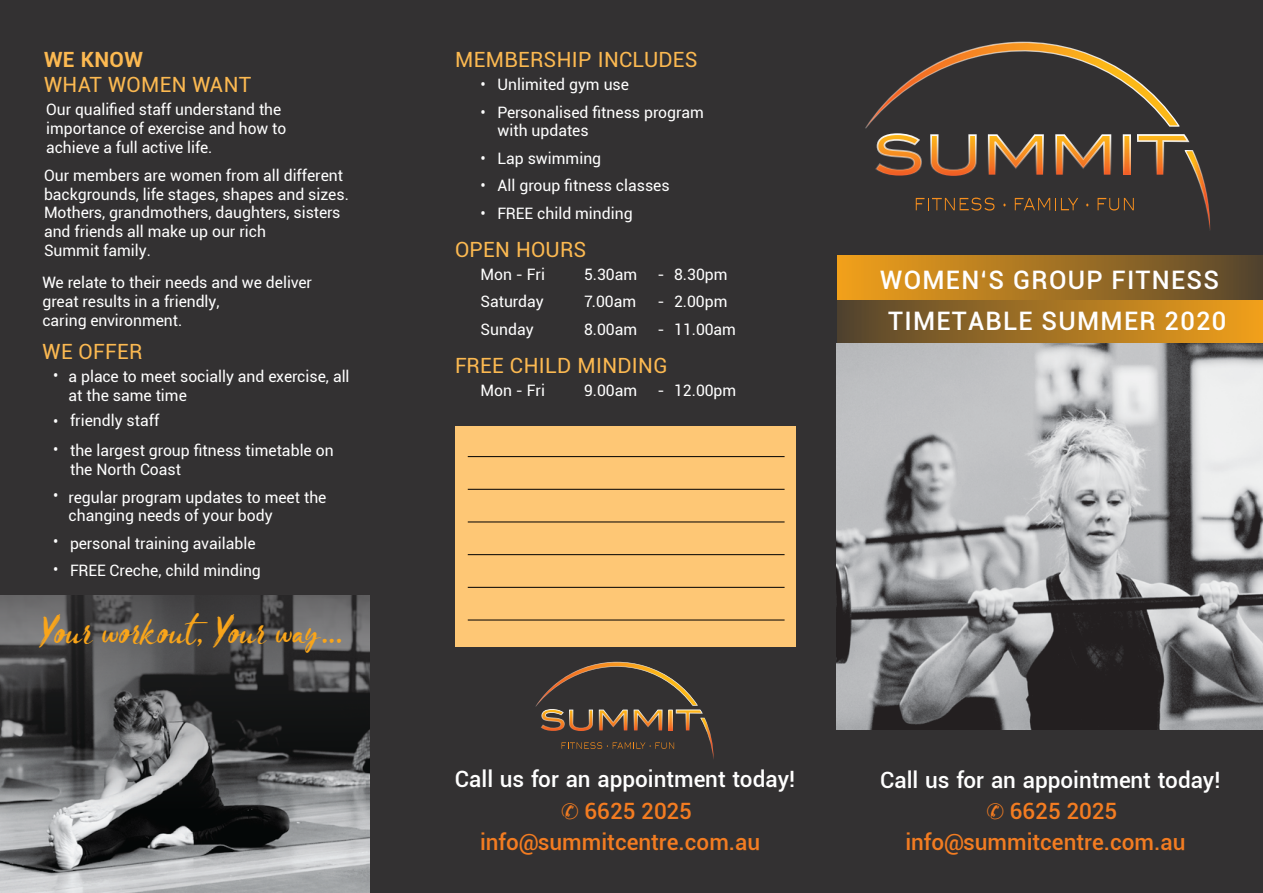
<style>
.page{position:relative;width:1263px;height:893px;background:#333132}
.page>*{position:absolute;margin:0;border:0;box-sizing:border-box;transform-origin:0 0}
.t1{font:33px "Blooms";color:#f9a51a}
.t2{font:500 25.5px/40.2px "Roboto";letter-spacing:.05em;color:#fff;text-align:center}
.t3{font:500 22.5px/31.2px "Roboto";color:#f37c21}
.t4{font:500 22.5px "Roboto";color:#fff}
.t5{font:21px "Roboto";letter-spacing:.02em;color:#fcb951}
.t6{font:700 21px "Roboto";letter-spacing:.02em;color:#fcb951}
.t7{font:15.75px/18.9px "Roboto";color:#fff}
</style>
<div class="page">
<img style="left:0;top:595px;width:370px;height:298px">
<div style="left:455px;top:426px;width:340px;height:221px;background:#fec775"></div>
<hr style="left:468px;top:554px;width:316px;height:1px;background:#000001">
<hr style="left:468px;top:522px;width:316px;height:1px;background:#000001">
<hr style="left:468px;top:489px;width:316px;height:1px;background:#000001">
<hr style="left:468px;top:456px;width:316px;height:1px;background:#000001">
<hr style="left:468px;top:587px;width:316px;height:1px;background:#000001">
<hr style="left:468px;top:620px;width:316px;height:1px;background:#000001">
<div style="left:838px;top:300px;width:425px;height:45px;background:linear-gradient(to right,#56452d,#f2a11a)"></div>
<svg style="left:837px;top:255px;width:426px;height:45px"></svg>
<img style="left:836px;top:344px;width:427px;height:385px">
<svg style="left:865px;top:41px;width:346px;height:189px"></svg>
<svg style="left:535px;top:661px;width:179px;height:98px"></svg>
<h3 class="t6" style="left:44px;top:45px;width:100px">WE KNOW</h3>
<h3 class="t5" style="left:44px;top:70px;width:209px">WHAT WOMEN WANT</h3>
<p class="t7" style="left:46px;top:100px;width:242px">Our qualified staff understand the importance of exercise and how to achieve a full active life.</p>
<p class="t7" style="left:44px;top:165px;width:306px">Our members are women from all different backgrounds, life stages, shapes and sizes.<br>Mothers, grandmothers, daughters, sisters and friends all make up our rich<br>Summit family.</p>
<p class="t7" style="left:42px;top:272px;width:271px">We relate to their needs and we deliver great results in a friendly,<br>caring environment.</p>
<h3 class="t5" style="left:43px;top:337px;width:102px">WE OFFER</h3>
<p class="t7" style="left:69px;top:366px;width:283px;text-indent:-15px">• a place to meet socially and exercise, all at the same time</p>
<p class="t7" style="left:53px;top:411px;width:108px">• friendly staff</p>
<p class="t7" style="left:70px;top:441px;width:265px;text-indent:-17px">• the largest group fitness timetable on the North Coast</p>
<p class="t7" style="left:69px;top:487px;width:259px;text-indent:-16px">• regular program updates to meet the changing needs of your body</p>
<p class="t7" style="left:53px;top:533px;width:204px">• personal training available</p>
<p class="t7" style="left:53px;top:561px;width:209px">• FREE Creche, child minding</p>
<h1 class="t1" style="left:38px;top:607px;width:305px">Your workout, Your way...</h1>
<h3 class="t5" style="left:455px;top:45px;width:244px">MEMBERSHIP INCLUDES</h3>
<p class="t7" style="left:480px;top:75px;width:150px">• Unlimited gym use</p>
<p class="t7" style="left:497px;top:102px;width:208px;text-indent:-17px">• Personalised fitness program with updates</p>
<p class="t7" style="left:480px;top:148px;width:122px">• Lap swimming</p>
<p class="t7" style="left:481px;top:176px;width:191px">• All group fitness classes</p>
<p class="t7" style="left:481px;top:203px;width:154px">• FREE child minding</p>
<h3 class="t5" style="left:455px;top:234px;width:133px">OPEN HOURS</h3>
<p class="t7" style="left:480px;top:264px;width:66px">Mon - Fri</p>
<p class="t7" style="left:584px;top:264px;width:55px">5.30am</p>
<p class="t7" style="left:657px;top:264px;width:72px">- 8.30pm</p>
<p class="t7" style="left:480px;top:292px;width:65px">Saturday</p>
<p class="t7" style="left:584px;top:292px;width:54px">7.00am</p>
<p class="t7" style="left:657px;top:292px;width:71px">- 2.00pm</p>
<p class="t7" style="left:481px;top:319px;width:55px">Sunday</p>
<p class="t7" style="left:584px;top:319px;width:55px">8.00am</p>
<p class="t7" style="left:658px;top:319px;width:80px">- 11.00am</p>
<h3 class="t5" style="left:455px;top:350px;width:214px">FREE CHILD MINDING</h3>
<p class="t7" style="left:480px;top:380px;width:66px">Mon - Fri</p>
<p class="t7" style="left:584px;top:380px;width:55px">9.00am</p>
<p class="t7" style="left:657px;top:380px;width:80px">- 12.00pm</p>
<h2 class="t2" style="left:880px;top:259px;width:348px">WOMEN‘S GROUP FITNESS<br>TIMETABLE SUMMER 2020</h2>
<h3 class="t4" style="left:455px;top:764px;width:342px">Call us for an appointment today!</h3>
<h3 class="t3" style="left:480px;top:794px;width:282px;text-indent:104px">6625 2025 info@summitcentre.com.au</h3>
<h3 class="t4" style="left:880px;top:764px;width:342px">Call us for an appointment today!</h3>
<h3 class="t3" style="left:905px;top:795px;width:282px;text-indent:104px">6625 2025 info@summitcentre.com.au</h3>
</div>
